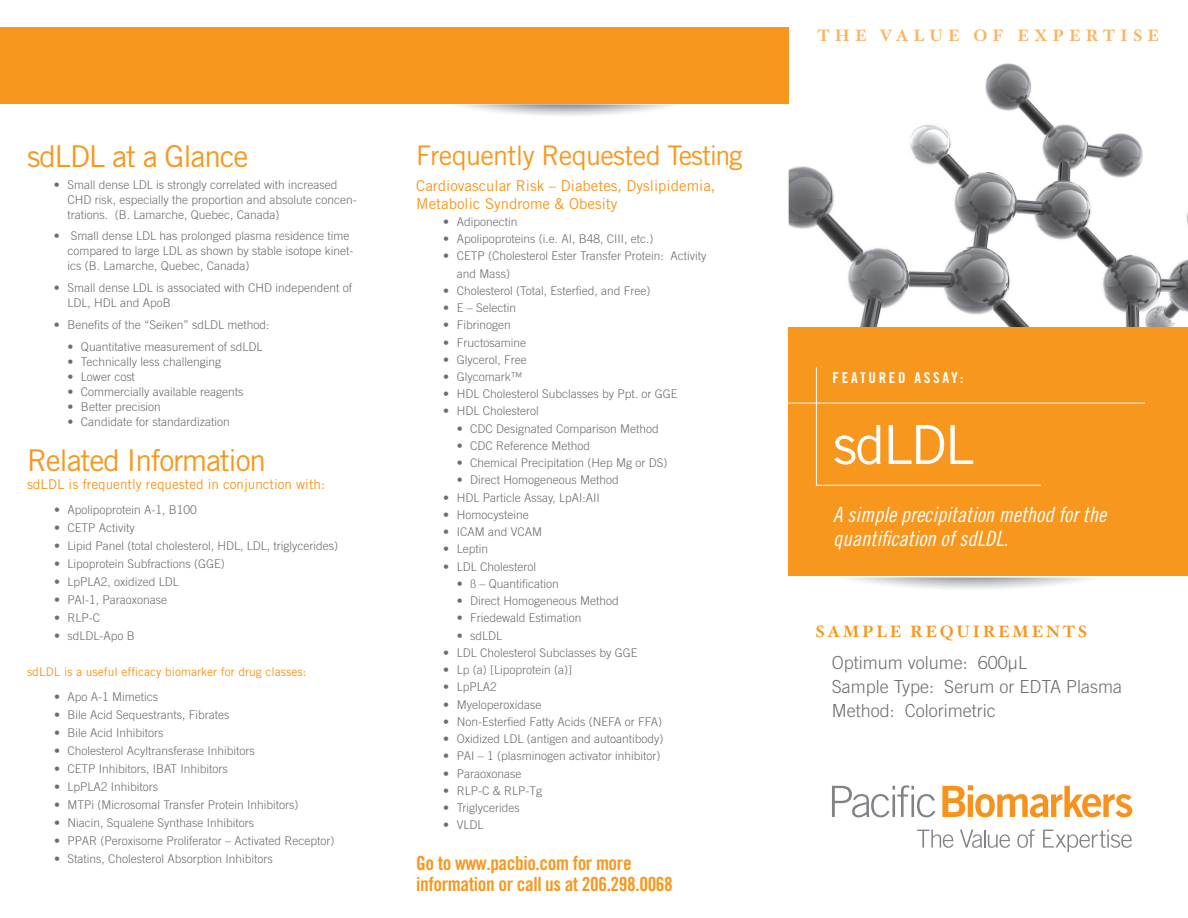
<style>
.page{position:relative;width:1188px;height:918px;background:#fff}
.page>*{position:absolute;margin:0;border:0;box-sizing:border-box;transform-origin:0 0}
.t1{font:54px "Trade Gothic";letter-spacing:-.04em;color:#fff}
.t2{font:30px "Trade Gothic";letter-spacing:-.04em;color:#f7971d}
.t3{font:27px "Trade Gothic";letter-spacing:-.025em;color:#f7971d}
.t4{font:21px/24px "Trade Gothic Cond Eighteen Obl";color:#fff}
.t5{font:19.5px/21px "Trade Gothic Bold Cond Twenty";letter-spacing:-.02em;color:#f7971d}
.t6{font:300 18px/24px "Trade Gothic";color:#6c6d70}
.t7{font:700 16.5px "Hoefler Text";letter-spacing:.31em;color:#fbb35f}
.t8{font:700 16.5px "Hoefler Text";letter-spacing:.16em;color:#f7971d}
.t9{font:15px/18px "Trade Gothic";color:#f7971d}
.t10{font:15px "Trade Gothic Bold Cond Twenty";letter-spacing:.18em;color:#fff}
.t11{font:13.5px "Trade Gothic";color:#f7971d}
.t12{font:300 12px/15px "Trade Gothic";color:#6c6d70}
.t13{font:12px "Trade Gothic";color:#f7971d}
</style>
<div class="page">
<img style="left:789px;top:63px;width:399px;height:515px">
<div style="left:789px;top:328px;width:399px;height:248px;background:#f7971d"></div>
<hr style="left:783px;top:403px;width:362px;height:1px;background:#fff">
<svg style="left:816px;top:367px;width:226px;height:119px"></svg>
<div style="left:0;top:27px;width:789px;height:77px;background:#f7971d"></div>
<svg style="left:832px;top:785px;width:103px;height:32px"></svg>
<svg style="left:942px;top:785px;width:190px;height:32px"></svg>
<svg style="left:917px;top:830px;width:36px;height:18px"></svg>
<svg style="left:960px;top:830px;width:50px;height:18px"></svg>
<svg style="left:1017px;top:829px;width:18px;height:19px"></svg>
<svg style="left:1043px;top:830px;width:89px;height:22px"></svg>
<h2 class="t2" style="left:27px;top:138px;width:223px">sdLDL at a Glance</h2>
<p class="t12" style="left:67px;top:177px;width:291px;text-indent:-14px">• Small dense LDL is strongly correlated with increased<br>CHD risk, especially the proportion and absolute concen&shy;trations. (B. Lamarche, Quebec, Canada)</p>
<p class="t12" style="left:67px;top:228px;width:288px;text-indent:-14px">• Small dense LDL has prolonged plasma residence time compared to large LDL as shown by stable isotope kinet&shy;ics (B. Lamarche, Quebec, Canada)</p>
<p class="t12" style="left:67px;top:280px;width:286px;text-indent:-14px">• Small dense LDL is associated with CHD independent of<br>LDL, HDL and ApoB</p>
<p class="t12" style="left:54px;top:317px;width:217px">• Benefits of the “Seiken” sdLDL method:</p>
<p class="t12" style="left:67px;top:339px;width:196px">• Quantitative measurement of sdLDL</p>
<p class="t12" style="left:67px;top:354px;width:155px">• Technically less challenging</p>
<p class="t12" style="left:67px;top:369px;width:69px">• Lower cost</p>
<p class="t12" style="left:67px;top:384px;width:178px">• Commercially available reagents</p>
<p class="t12" style="left:67px;top:399px;width:95px">• Better precision</p>
<p class="t12" style="left:67px;top:414px;width:164px">• Candidate for standardization</p>
<h2 class="t2" style="left:27px;top:443px;width:241px">Related Information</h2>
<p class="t11" style="left:27px;top:476px;width:300px">sdLDL is frequently requested in conjunction with:</p>
<p class="t12" style="left:54px;top:502px;width:144px">• Apolipoprotein A-1, B100</p>
<p class="t12" style="left:54px;top:520px;width:82px">• CETP Activity</p>
<p class="t12" style="left:54px;top:538px;width:286px">• Lipid Panel (total cholesterol, HDL, LDL, triglycerides)</p>
<p class="t12" style="left:54px;top:556px;width:172px">• Lipoprotein Subfractions (GGE)</p>
<p class="t12" style="left:54px;top:574px;width:126px">• LpPLA2, oxidized LDL</p>
<p class="t12" style="left:54px;top:592px;width:115px">• PAI-1, Paraoxonase</p>
<p class="t12" style="left:54px;top:610px;width:48px">• RLP-C</p>
<p class="t12" style="left:54px;top:628px;width:82px">• sdLDL-Apo B</p>
<p class="t13" style="left:27px;top:665px;width:281px">sdLDL is a useful efficacy biomarker for drug classes:</p>
<p class="t12" style="left:54px;top:689px;width:106px">• Apo A-1 Mimetics</p>
<p class="t12" style="left:54px;top:707px;width:177px">• Bile Acid Sequestrants, Fibrates</p>
<p class="t12" style="left:54px;top:725px;width:111px">• Bile Acid Inhibitors</p>
<p class="t12" style="left:54px;top:743px;width:202px">• Cholesterol Acyltransferase Inhibitors</p>
<p class="t12" style="left:54px;top:761px;width:175px">• CETP Inhibitors, IBAT Inhibitors</p>
<p class="t12" style="left:54px;top:779px;width:106px">• LpPLA2 Inhibitors</p>
<p class="t12" style="left:54px;top:797px;width:246px">• MTPi (Microsomal Transfer Protein Inhibitors)</p>
<p class="t12" style="left:54px;top:815px;width:202px">• Niacin, Squalene Synthase Inhibitors</p>
<p class="t12" style="left:54px;top:833px;width:282px">• PPAR (Peroxisome Proliferator – Activated Receptor)</p>
<p class="t12" style="left:54px;top:851px;width:220px">• Statins, Cholesterol Absorption Inhibitors</p>
<h3 class="t3" style="left:416px;top:139px;width:328px">Frequently Requested Testing</h3>
<p class="t9" style="left:416px;top:176px;width:301px">Cardiovascular Risk – Diabetes, Dyslipidemia,<br>Metabolic Syndrome &amp; Obesity</p>
<p class="t12" style="left:443px;top:214px;width:76px">• Adiponectin</p>
<p class="t12" style="left:443px;top:231px;width:212px">• Apolipoproteins (i.e. AI, B48, CIII, etc.)</p>
<p class="t12" style="left:457px;top:247px;width:251px;line-height:17.2px;text-indent:-14px">• CETP (Cholesterol Ester Transfer Protein: Activity and Mass)</p>
<p class="t12" style="left:443px;top:283px;width:209px">• Cholesterol (Total, Esterfied, and Free)</p>
<p class="t12" style="left:443px;top:300px;width:74px">• E – Selectin</p>
<p class="t12" style="left:443px;top:317px;width:69px">• Fibrinogen</p>
<p class="t12" style="left:443px;top:335px;width:84px">• Fructosamine</p>
<p class="t12" style="left:443px;top:352px;width:85px">• Glycerol, Free</p>
<p class="t12" style="left:443px;top:369px;width:81px">• Glycomark™</p>
<p class="t12" style="left:443px;top:386px;width:236px">• HDL Cholesterol Subclasses by Ppt. or GGE</p>
<p class="t12" style="left:443px;top:404px;width:97px">• HDL Cholesterol</p>
<p class="t12" style="left:457px;top:421px;width:204px">• CDC Designated Comparison Method</p>
<p class="t12" style="left:457px;top:438px;width:135px">• CDC Reference Method</p>
<p class="t12" style="left:457px;top:455px;width:212px">• Chemical Precipitation (Hep Mg or DS)</p>
<p class="t12" style="left:457px;top:473px;width:164px">• Direct Homogeneous Method</p>
<p class="t12" style="left:443px;top:490px;width:158px">• HDL Particle Assay, LpAI:AII</p>
<p class="t12" style="left:443px;top:507px;width:87px">• Homocysteine</p>
<p class="t12" style="left:443px;top:524px;width:100px">• ICAM and VCAM</p>
<p class="t12" style="left:443px;top:542px;width:46px">• Leptin</p>
<p class="t12" style="left:443px;top:559px;width:94px">• LDL Cholesterol</p>
<p class="t12" style="left:457px;top:576px;width:104px">• ß – Quantification</p>
<p class="t12" style="left:457px;top:593px;width:164px">• Direct Homogeneous Method</p>
<p class="t12" style="left:457px;top:610px;width:126px">• Friedewald Estimation</p>
<p class="t12" style="left:457px;top:628px;width:47px">• sdLDL</p>
<p class="t12" style="left:443px;top:645px;width:196px">• LDL Cholesterol Subclasses by GGE</p>
<p class="t12" style="left:443px;top:662px;width:130px">• Lp (a) [Lipoprotein (a)]</p>
<p class="t12" style="left:443px;top:679px;width:55px">• LpPLA2</p>
<p class="t12" style="left:443px;top:697px;width:100px">• Myeloperoxidase</p>
<p class="t12" style="left:443px;top:714px;width:220px">• Non-Esterfied Fatty Acids (NEFA or FFA)</p>
<p class="t12" style="left:443px;top:731px;width:222px">• Oxidized LDL (antigen and autoantibody)</p>
<p class="t12" style="left:443px;top:748px;width:219px">• PAI – 1 (plasminogen activator inhibitor)</p>
<p class="t12" style="left:443px;top:766px;width:80px">• Paraoxonase</p>
<p class="t12" style="left:443px;top:783px;width:100px">• RLP-C &amp; RLP-Tg</p>
<p class="t12" style="left:443px;top:800px;width:78px">• Triglycerides</p>
<p class="t12" style="left:443px;top:817px;width:42px">• VLDL</p>
<h3 class="t5" style="left:416px;top:852px;width:258px">Go to www.pacbio.com for more information or call us at 206.298.0068</h3>
<h3 class="t7" style="left:818px;top:25px;width:343px">THE VALUE OF EXPERTISE</h3>
<p class="t10" style="left:832px;top:368px;width:133px">FEATURED ASSAY:</p>
<h1 class="t1" style="left:833px;top:412px;width:143px">sdLDL</h1>
<h3 class="t4" style="left:833px;top:502px;width:274px">A simple precipitation method for the quantification of sdLDL.</h3>
<h3 class="t8" style="left:816px;top:621px;width:273px">SAMPLE REQUIREMENTS</h3>
<h3 class="t6" style="left:832px;top:651px;width:292px">Optimum volume: 600µL<br>Sample Type: Serum or EDTA Plasma<br>Method: Colorimetric</h3>
</div>
